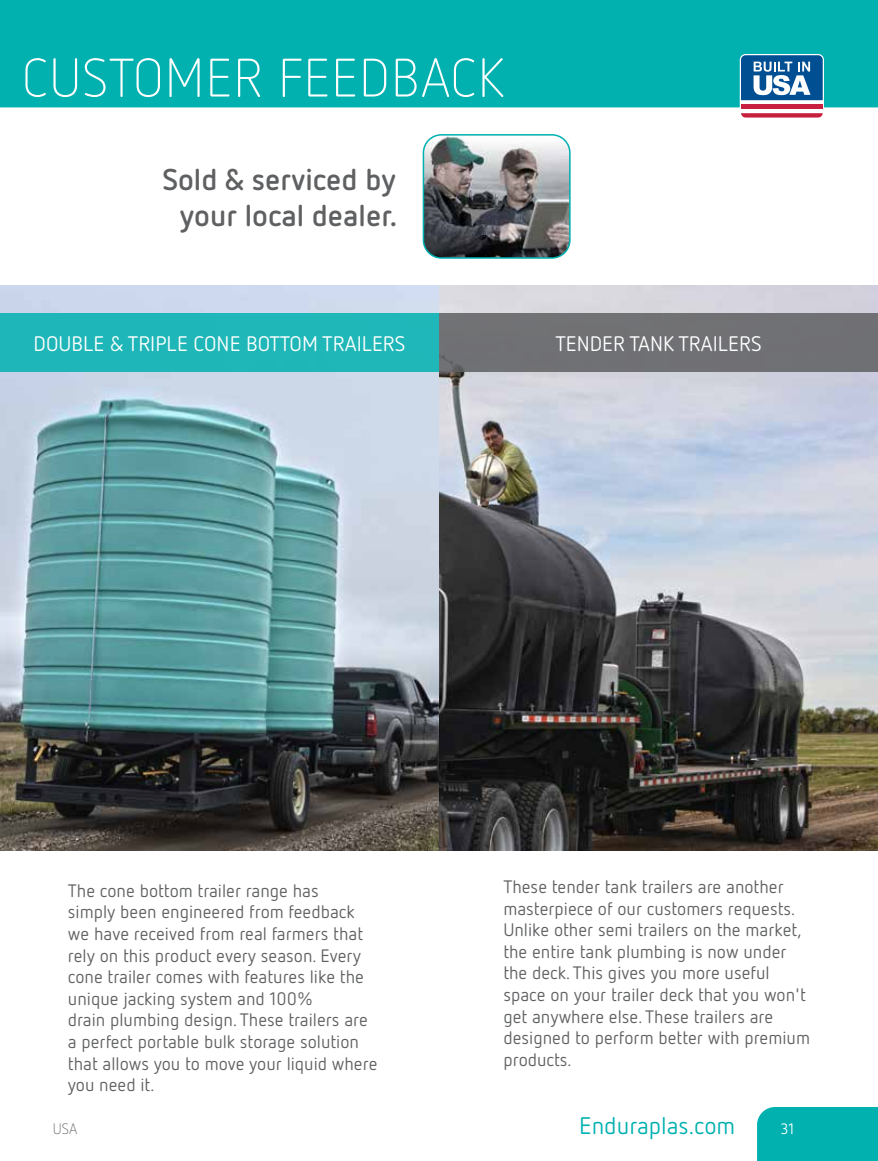
<style>
.page{position:relative;width:878px;height:1161px;background:#fff}
.page>*{position:absolute;margin:0;border:0;box-sizing:border-box;transform-origin:0 0}
.t1{font:300 54px "Netto OT";letter-spacing:.01em;color:#fff}
.t2{font:700 30px/36px "Netto OT";color:#5f6062;text-align:center}
.t3{font:24px "Netto OT";color:#00b1b0}
.t4{font:21px "Netto OT";color:#fff}
.t5{font:18px/21.6px "Netto OT";color:#5f6062}
.t6{font:300 15px "Netto OT";color:#5f6062}
.t7{font:15px "Netto OT";color:#fff}
</style>
<div class="page">
<div style="left:0;top:0;width:878px;height:107px;background:#00b1b0"></div>
<img style="left:0;top:285px;width:878px;height:565px">
<div style="left:0;top:314px;width:439px;height:58px;background:#1fb6b8"></div>
<div style="left:439px;top:314px;width:439px;height:58px;background:#707174"></div>
<img style="left:425px;top:135px;width:145px;height:123px">
<div style="left:422px;top:134px;width:148px;height:125px;border:2px solid #00b1b0;border-radius:18px"></div>
<svg style="left:739px;top:54px;width:84px;height:65px"></svg>
<hr style="left:741px;top:105px;width:81px;height:4px;background:#c6203e">
<svg style="left:741px;top:113px;width:81px;height:5px"></svg>
<svg style="left:741px;top:55px;width:81px;height:45px"></svg>
<div style="left:757px;top:1107px;width:121px;height:54px;background:#00b1b0"></div>
<h1 class="t1" style="left:22px;top:45px;width:484px">CUSTOMER FEEDBACK</h1>
<h2 class="t2" style="left:162px;top:161px;width:236px">Sold &amp; serviced by your local dealer.</h2>
<p class="t4" style="left:34px;top:331px;width:373px">DOUBLE &amp; TRIPLE CONE BOTTOM TRAILERS</p>
<p class="t4" style="left:555px;top:331px;width:208px">TENDER TANK TRAILERS</p>
<p class="t5" style="left:68px;top:879px;width:311px">The cone bottom trailer range has<br>simply been engineered from feedback we have received from real farmers that rely on this product every season. Every cone trailer comes with features like the unique jacking system and 100%<br>drain plumbing design. These trailers are a perfect portable bulk storage solution that allows you to move your liquid where you need it.</p>
<p class="t5" style="left:503px;top:876px;width:308px">These tender tank trailers are another masterpiece of our customers requests.<br>Unlike other semi trailers on the market, the entire tank plumbing is now under the deck. This gives you more useful space on your trailer deck that you won't get anywhere else. These trailers are designed to perform better with premium products.</p>
<p class="t6" style="left:53px;top:1120px;width:26px">USA</p>
<h3 class="t3" style="left:579px;top:1111px;width:157px">Enduraplas.com</h3>
<p class="t7" style="left:780px;top:1119px;width:15px">31</p>
</div>
